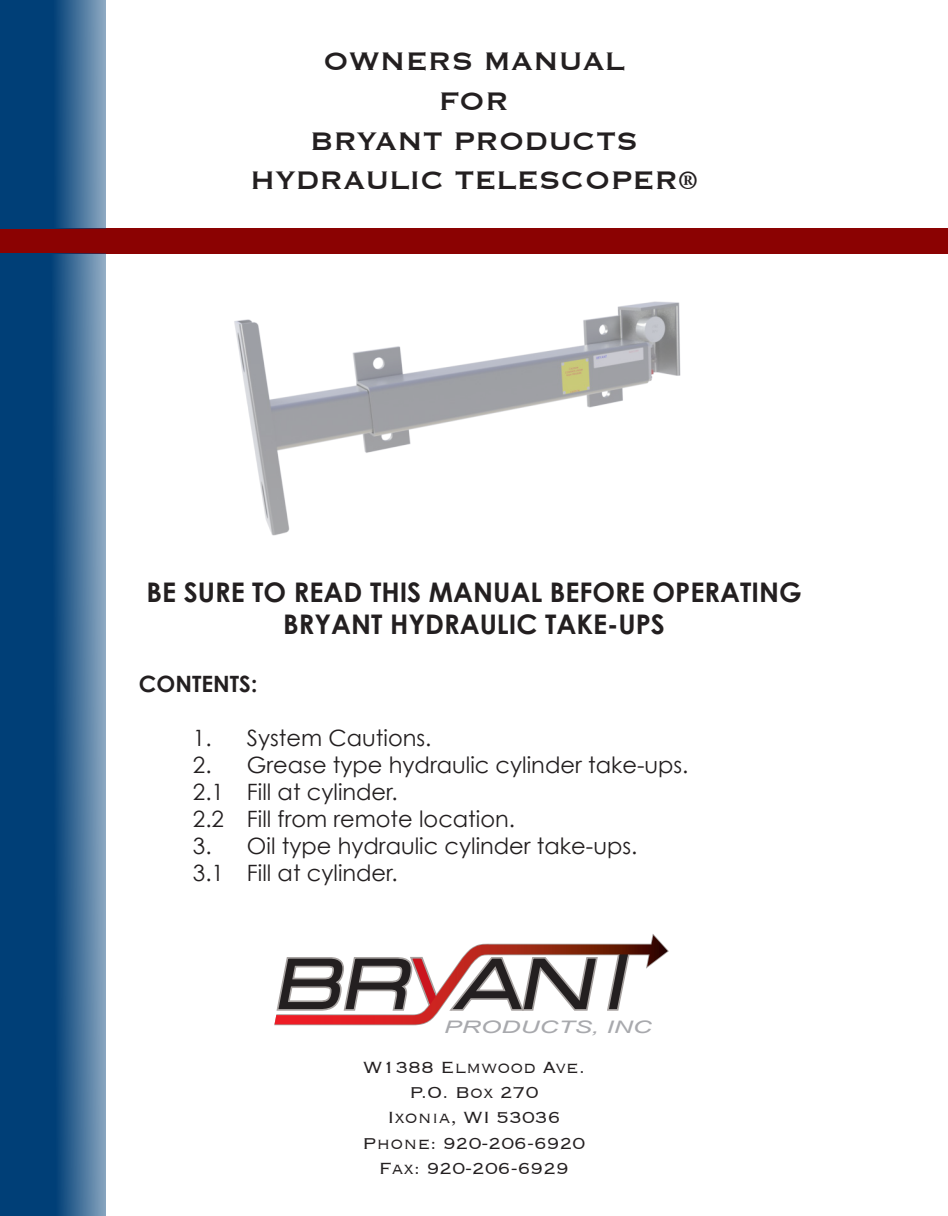
<style>
.page{position:relative;width:948px;height:1216px;background:#fff}
.page>*{position:absolute;margin:0;border:0;box-sizing:border-box;transform-origin:0 0}
.t1{font:33px "Copperplate";color:#231f20}
.t2{font:700 27px "Century Gothic";color:#231f20}
.t3{font:22.5px "Century Gothic";color:#231f20}
.t4{font:700 22.5px "Century Gothic";color:#231f20}
.t5{font:300 21px "Copperplate";color:#231f20}
.t6{font:italic 17.25px "Arial";color:#a8a9ad;scale:1.53 1}
</style>
<div class="page">
<div style="left:0;top:229px;width:948px;height:25px;background:#8b0202"></div>
<svg style="left:0;top:0;width:105px;height:229px;background:#215788"></svg>
<img style="left:234px;top:301px;width:447px;height:235px">
<svg style="left:0;top:254px;width:105px;height:961px;background:#205687"></svg>
<svg style="left:274px;top:935px;width:395px;height:91px"></svg>
<p class="t1" style="left:323px;top:40px;width:303px">OWNERS MANUAL</p>
<p class="t1" style="left:439px;top:80px;width:71px">FOR</p>
<p class="t1" style="left:310px;top:119px;width:330px">BRYANT PRODUCTS</p>
<p class="t1" style="left:250px;top:159px;width:449px">HYDRAULIC TELESCOPER®</p>
<p class="t2" style="left:146px;top:575px;width:657px">BE SURE TO READ THIS MANUAL BEFORE OPERATING</p>
<p class="t2" style="left:283px;top:607px;width:383px">BRYANT HYDRAULIC TAKE-UPS</p>
<p class="t4" style="left:139px;top:669px;width:120px">CONTENTS:</p>
<p class="t3" style="left:193px;top:724px;width:240px">1. System Cautions.</p>
<p class="t3" style="left:193px;top:751px;width:497px">2. Grease type hydraulic cylinder take-ups.</p>
<p class="t3" style="left:193px;top:778px;width:206px">2.1 Fill at cylinder.</p>
<p class="t3" style="left:193px;top:805px;width:324px">2.2 Fill from remote location.</p>
<p class="t3" style="left:193px;top:832px;width:446px">3. Oil type hydraulic cylinder take-ups.</p>
<p class="t3" style="left:193px;top:859px;width:206px">3.1 Fill at cylinder.</p>
<p class="t6" style="left:444px;top:1017px;width:137px">PRODUCTS, INC</p>
<p class="t5" style="left:363px;top:1053px;width:224px">W1388 Elmwood Ave.</p>
<p class="t5" style="left:409px;top:1079px;width:131px">P.O. Box 270</p>
<p class="t5" style="left:387px;top:1104px;width:175px">Ixonia, WI 53036</p>
<p class="t5" style="left:362px;top:1129px;width:224px">Phone: 920-206-6920</p>
<p class="t5" style="left:379px;top:1154px;width:192px">Fax: 920-206-6929</p>
</div>
